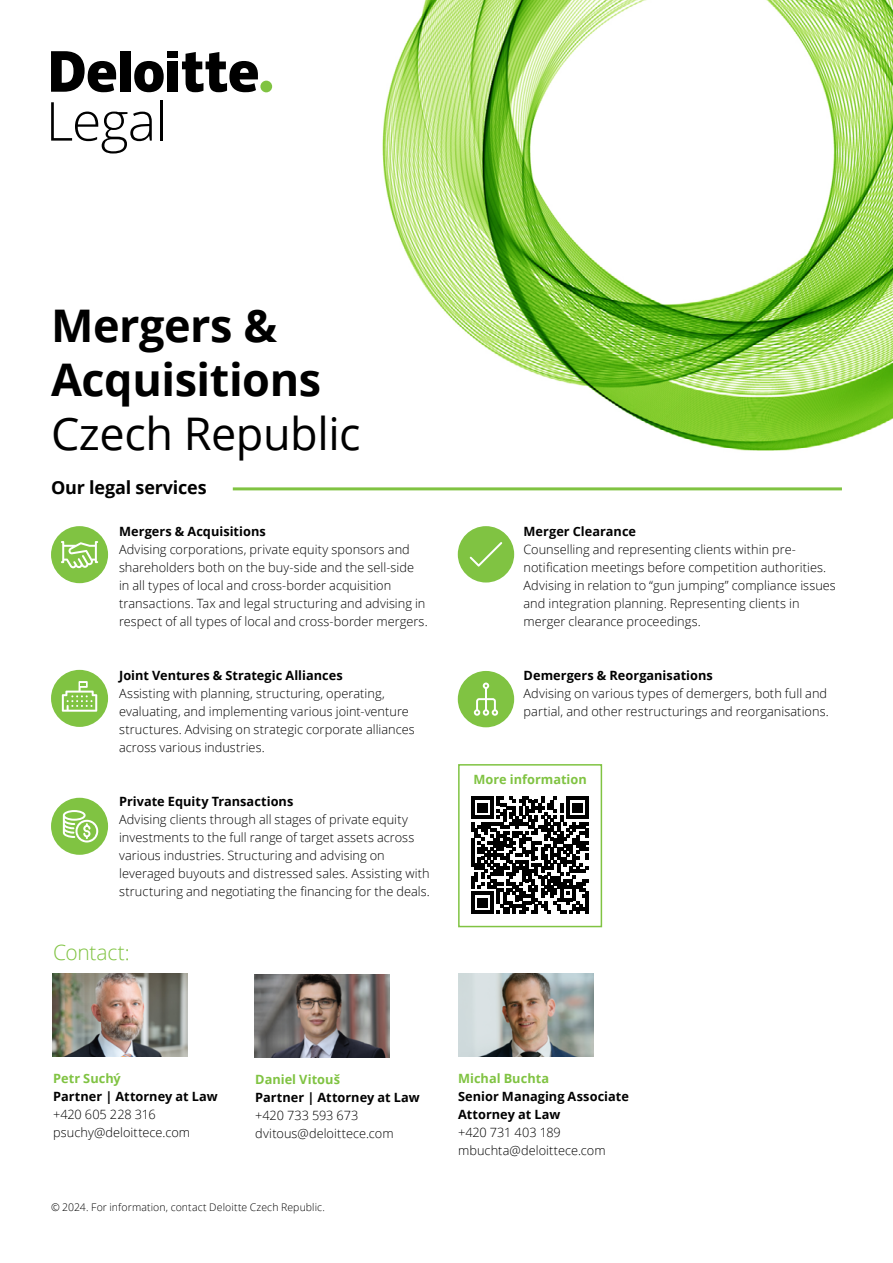
<style>
.page{position:relative;width:893px;height:1263px;background:#fff}
.page>*{position:absolute;margin:0;border:0;box-sizing:border-box;transform-origin:0 0}
.t1{font:700 45px/54px "Open Sans";letter-spacing:-.01em;color:#000}
.t2{font:45px "Open Sans";letter-spacing:-.01em;color:#000}
.t3{font:300 21px "Open Sans";letter-spacing:-.015em;color:#80c342}
.t4{font:700 18px "Open Sans";letter-spacing:-.01em;color:#000}
.t5{font:300 12.75px/18px "Open Sans";letter-spacing:.005em;color:#000}
.t6{font:700 12.75px/18px "Open Sans";color:#000}
.t7{font:700 12.75px "Open Sans";color:#80c342}
.t8{font:300 10.5px "Open Sans";letter-spacing:.01em;color:#000}
</style>
<div class="page">
<img style="left:382px;top:0;width:511px;height:451px">
<div style="left:260px;top:81px;width:12px;height:11px;background:#80c342;border-radius:50%"></div>
<div style="left:120px;top:51px;width:10px;height:41px;background:#000"></div>
<svg style="left:134px;top:61px;width:30px;height:31px"></svg>
<div style="left:168px;top:61px;width:10px;height:31px;background:#000"></div>
<div style="left:168px;top:51px;width:10px;height:7px;background:#000"></div>
<svg style="left:182px;top:52px;width:76px;height:40px"></svg>
<svg style="left:51px;top:51px;width:65px;height:41px"></svg>
<svg style="left:51px;top:102px;width:101px;height:52px"></svg>
<hr style="left:160px;top:100px;width:3px;height:41px;background:#000">
<svg style="left:51px;top:526px;width:57px;height:57px"></svg>
<svg style="left:51px;top:670px;width:57px;height:57px"></svg>
<svg style="left:51px;top:798px;width:57px;height:57px"></svg>
<svg style="left:458px;top:526px;width:56px;height:56px"></svg>
<svg style="left:458px;top:671px;width:56px;height:56px"></svg>
<svg style="left:471px;top:797px;width:118px;height:117px"></svg>
<hr style="left:586px;top:892px;width:3px;height:22px;background:#000">
<div style="left:458px;top:764px;width:144px;height:163px;border:2px solid #80c342"></div>
<hr style="left:233px;top:487px;width:609px;height:3px;background:#80c342">
<img style="left:52px;top:974px;width:135px;height:82px">
<img style="left:458px;top:974px;width:135px;height:82px">
<img style="left:254px;top:975px;width:135px;height:83px">
<h1 class="t1" style="left:51px;top:297px;width:272px">Mergers &amp;<br>Acquisitions</h1>
<h1 class="t2" style="left:51px;top:402px;width:311px">Czech Republic</h1>
<h3 class="t4" style="left:51px;top:475px;width:157px">Our legal services</h3>
<p class="t6" style="left:119px;top:522px;width:148px">Mergers &amp; Acquisitions</p>
<p class="t5" style="left:119px;top:540px;width:310px">Advising corporations, private equity sponsors and shareholders both on the buy-side and the sell-side<br>in all types of local and cross-border acquisition transactions. Tax and legal structuring and advising in respect of all types of local and cross-border mergers.</p>
<p class="t6" style="left:119px;top:666px;width:225px">Joint Ventures &amp; Strategic Alliances</p>
<p class="t5" style="left:119px;top:684px;width:297px">Assisting with planning, structuring, operating, evaluating, and implementing various joint-venture structures. Advising on strategic corporate alliances across various industries.</p>
<p class="t6" style="left:119px;top:792px;width:176px">Private Equity Transactions</p>
<p class="t5" style="left:119px;top:810px;width:312px">Advising clients through all stages of private equity investments to the full range of target assets across various industries. Structuring and advising on leveraged buyouts and distressed sales. Assisting with structuring and negotiating the financing for the deals.</p>
<h2 class="t3" style="left:53px;top:938px;width:78px">Contact:</h2>
<p class="t6" style="left:523px;top:522px;width:114px">Merger Clearance</p>
<p class="t5" style="left:523px;top:540px;width:314px">Counselling and representing clients within pre&shy;notification meetings before competition authorities.<br>Advising in relation to “gun jumping” compliance issues and integration planning. Representing clients in merger clearance proceedings.</p>
<p class="t6" style="left:523px;top:666px;width:191px">Demergers &amp; Reorganisations</p>
<p class="t5" style="left:523px;top:684px;width:307px">Advising on various types of demergers, both full and partial, and other restructurings and reorganisations.</p>
<p class="t7" style="left:473px;top:771px;width:115px">More information</p>
<p class="t7" style="left:53px;top:1069px;width:69px">Petr Suchý</p>
<p class="t6" style="left:53px;top:1087px;width:166px">Partner | Attorney at Law</p>
<p class="t5" style="left:53px;top:1105px;width:138px">+420 605 228 316 psuchy@deloittece.com</p>
<p class="t7" style="left:255px;top:1070px;width:86px">Daniel Vitouš</p>
<p class="t6" style="left:255px;top:1088px;width:166px">Partner | Attorney at Law</p>
<p class="t5" style="left:255px;top:1106px;width:140px">+420 733 593 673 dvitous@deloittece.com</p>
<p class="t8" style="left:51px;top:1200px;width:275px">© 2024. For information, contact Deloitte Czech Republic.</p>
<p class="t7" style="left:458px;top:1069px;width:92px">Michal Buchta</p>
<p class="t6" style="left:458px;top:1087px;width:172px">Senior Managing Associate<br>Attorney at Law</p>
<p class="t5" style="left:458px;top:1123px;width:149px">+420 731 403 189 mbuchta@deloittece.com</p>
</div>
